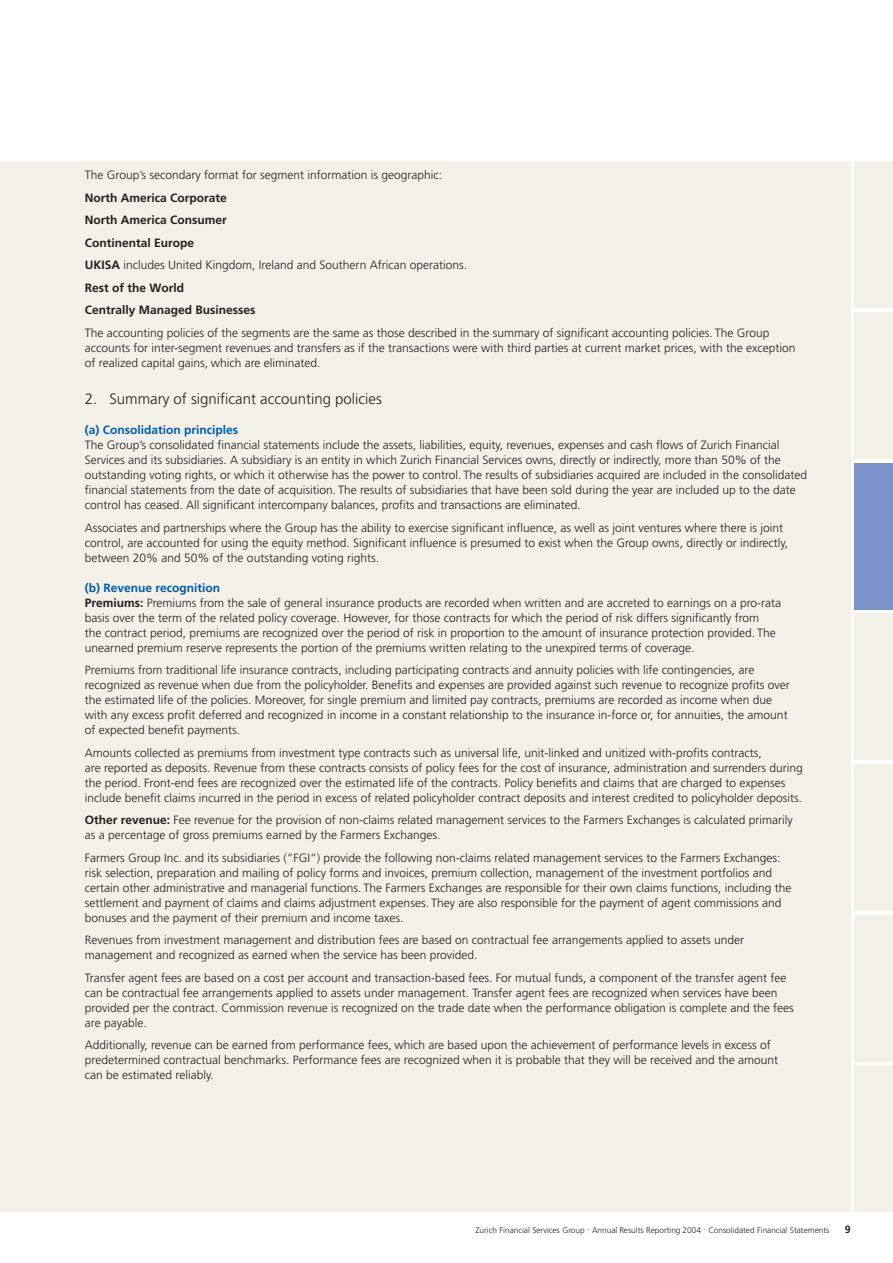
<style>
.page{position:relative;width:893px;height:1263px;background:#fff}
.page>*{position:absolute;margin:0;border:0;box-sizing:border-box;transform-origin:0 0}
.t1{font:300 15px "Frutiger";color:#231f20}
.t2{font:300 12px/15px "Frutiger";color:#231f20}
.t3{font:700 12px/22.5px "Frutiger";color:#231f20}
.t4{font:700 12px "Frutiger";color:#005cab}
.t5{font:700 10.5px "Frutiger";color:#231f20}
.t6{font:300 8.25px "Frutiger";color:#231f20}
.s1{font-weight:300}
.s2{font-weight:700;color:#005cab}
.s3{font-weight:700}
</style>
<div class="page">
<div style="left:0;top:162px;width:850px;height:1050px;background:#f3f0e8"></div>
<div style="left:854px;top:162px;width:38px;height:146px;background:#f3f0e8"></div>
<div style="left:854px;top:312px;width:38px;height:147px;background:#f3f0e8"></div>
<div style="left:854px;top:463px;width:38px;height:146px;background:#7c92ca"></div>
<div style="left:854px;top:614px;width:38px;height:146px;background:#f3f0e8"></div>
<div style="left:854px;top:764px;width:38px;height:147px;background:#f3f0e8"></div>
<div style="left:854px;top:915px;width:38px;height:146px;background:#f3f0e8"></div>
<div style="left:854px;top:1066px;width:38px;height:146px;background:#f3f0e8"></div>
<p class="t2" style="left:85px;top:168px;width:359px">The Group’s secondary format for segment information is geographic:</p>
<p class="t3" style="left:85px;top:187px;width:384px">North America Corporate<br>North America Consumer<br>Continental Europe<br>UKISA <span class="s1">includes United Kingdom, Ireland and Southern African operations.<br></span>Rest of the World<br>Centrally Managed Businesses</p>
<p class="t2" style="left:85px;top:326px;width:712px">The accounting policies of the segments are the same as those described in the summary of significant accounting policies. The Group accounts for inter-segment revenues and transfers as if the transactions were with third parties at current market prices, with the exception of realized capital gains, which are eliminated.</p>
<p class="t1" style="left:85px;top:393px;width:298px">2. Summary of significant accounting policies</p>
<p class="t4" style="left:85px;top:425px;width:155px">(a) Consolidation principles</p>
<p class="t2" style="left:85px;top:438px;width:723px">The Group’s consolidated financial statements include the assets, liabilities, equity, revenues, expenses and cash flows of Zurich Financial Services and its subsidiaries. A subsidiary is an entity in which Zurich Financial Services owns, directly or indirectly, more than 50% of the outstanding voting rights, or which it otherwise has the power to control. The results of subsidiaries acquired are included in the consolidated financial statements from the date of acquisition. The results of subsidiaries that have been sold during the year are included up to the date control has ceased. All significant intercompany balances, profits and transactions are eliminated.</p>
<p class="t2" style="left:85px;top:521px;width:704px">Associates and partnerships where the Group has the ability to exercise significant influence, as well as joint ventures where there is joint control, are accounted for using the equity method. Significant influence is presumed to exist when the Group owns, directly or indirectly, between 20% and 50% of the outstanding voting rights.</p>
<p class="t2" style="left:85px;top:581px;width:698px"><span class="s2">(b) Revenue recognition<br></span><span class="s3">Premiums:</span> Premiums from the sale of general insurance products are recorded when written and are accreted to earnings on a pro-rata basis over the term of the related policy coverage. However, for those contracts for which the period of risk differs significantly from<br>the contract period, premiums are recognized over the period of risk in proportion to the amount of insurance protection provided. The unearned premium reserve represents the portion of the premiums written relating to the unexpired terms of coverage.</p>
<p class="t2" style="left:85px;top:663px;width:706px">Premiums from traditional life insurance contracts, including participating contracts and annuity policies with life contingencies, are recognized as revenue when due from the policyholder. Benefits and expenses are provided against such revenue to recognize profits over the estimated life of the policies. Moreover, for single premium and limited pay contracts, premiums are recorded as income when due with any excess profit deferred and recognized in income in a constant relationship to the insurance in-force or, for annuities, the amount of expected benefit payments.</p>
<p class="t2" style="left:85px;top:746px;width:719px">Amounts collected as premiums from investment type contracts such as universal life, unit-linked and unitized with-profits contracts,<br>are reported as deposits. Revenue from these contracts consists of policy fees for the cost of insurance, administration and surrenders during the period. Front-end fees are recognized over the estimated life of the contracts. Policy benefits and claims that are charged to expenses include benefit claims incurred in the period in excess of related policyholder contract deposits and interest credited to policyholder deposits.</p>
<p class="t2" style="left:85px;top:813px;width:709px"><span class="s3">Other revenue:</span> Fee revenue for the provision of non-claims related management services to the Farmers Exchanges is calculated primarily as a percentage of gross premiums earned by the Farmers Exchanges.</p>
<p class="t2" style="left:85px;top:851px;width:708px">Farmers Group Inc. and its subsidiaries (“FGI“) provide the following non-claims related management services to the Farmers Exchanges: risk selection, preparation and mailing of policy forms and invoices, premium collection, management of the investment portfolios and certain other administrative and managerial functions. The Farmers Exchanges are responsible for their own claims functions, including the settlement and payment of claims and claims adjustment expenses. They are also responsible for the payment of agent commissions and bonuses and the payment of their premium and income taxes.</p>
<p class="t2" style="left:85px;top:933px;width:660px">Revenues from investment management and distribution fees are based on contractual fee arrangements applied to assets under management and recognized as earned when the service has been provided.</p>
<p class="t2" style="left:85px;top:971px;width:710px">Transfer agent fees are based on a cost per account and transaction-based fees. For mutual funds, a component of the transfer agent fee can be contractual fee arrangements applied to assets under management. Transfer agent fees are recognized when services have been provided per the contract. Commission revenue is recognized on the trade date when the performance obligation is complete and the fees are payable.</p>
<p class="t2" style="left:85px;top:1038px;width:694px">Additionally, revenue can be earned from performance fees, which are based upon the achievement of performance levels in excess of predetermined contractual benchmarks. Performance fees are recognized when it is probable that they will be received and the amount can be estimated reliably.</p>
<p class="t6" style="left:475px;top:1227px;width:355px">Zurich Financial Services Group . Annual Results Reporting 2004 . Consolidated Financial Statements</p>
<p class="t5" style="left:844px;top:1225px;width:7px">9</p>
</div>
